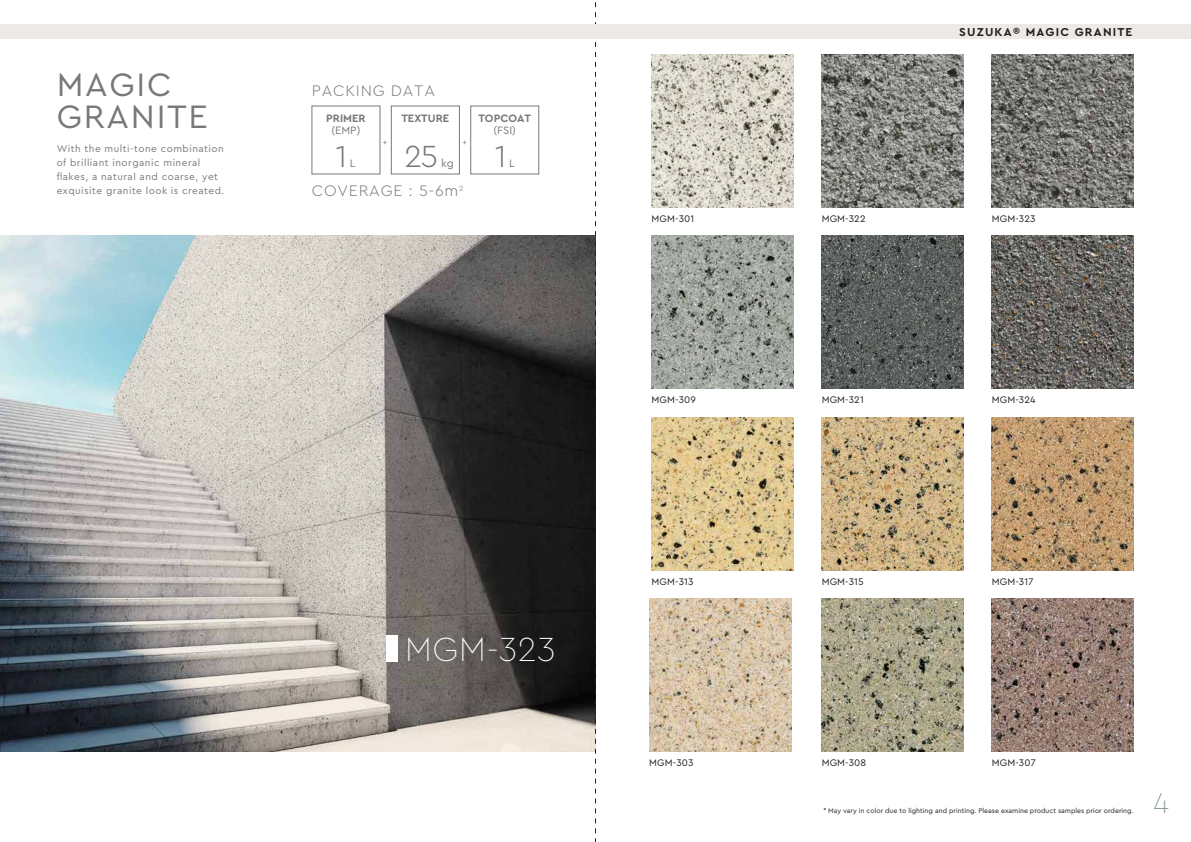
<style>
.page{position:relative;width:1191px;height:842px;background:#fff}
.page>*{position:absolute;margin:0;border:0;box-sizing:border-box;transform-origin:0 0}
.t1{font:100 35px "Cera Pro";letter-spacing:.01em;color:#fff}
.t2{font:34px/32px "Cera Pro";letter-spacing:.05em;color:#77787b}
.t3{font:300 32px "Cera Pro";color:#77787b}
.t4{font:100 30px "Cera Pro";color:#839097}
.t5{font:300 16px "Cera Pro";letter-spacing:.05em;color:#77787b}
.t6{font:700 12px "Cera Pro";letter-spacing:.1em;color:#231f20}
.t7{font:700 11.2px "Cera Pro";color:#77787b}
.t8{font:11.2px "Cera Pro";color:#77787b}
.t9{font:10px/14px "Cera Pro";letter-spacing:.05em;color:#77787b}
.t10{font:10px "Cera Pro";letter-spacing:.01em;color:#231f20}
.t11{font:8px "Cera Pro";color:#77787b}
.t12{font:7px "Cera Pro";color:#231f20}
</style>
<div class="page">
<img style="left:991px;top:599px;width:142px;height:153px">
<img style="left:651px;top:417px;width:142px;height:153px">
<img style="left:821px;top:417px;width:142px;height:153px">
<img style="left:991px;top:417px;width:142px;height:153px">
<img style="left:0;top:236px;width:595px;height:516px">
<svg style="left:595px;top:2px;width:1px;height:840px"></svg>
<img style="left:651px;top:236px;width:142px;height:153px">
<img style="left:651px;top:54px;width:142px;height:153px">
<img style="left:821px;top:54px;width:142px;height:153px">
<img style="left:991px;top:54px;width:142px;height:153px">
<img style="left:821px;top:599px;width:142px;height:153px">
<img style="left:821px;top:236px;width:142px;height:153px">
<img style="left:991px;top:236px;width:142px;height:153px">
<img style="left:649px;top:599px;width:142px;height:153px">
<div style="left:0;top:24px;width:1191px;height:15px;background:#ece9e7"></div>
<div style="left:386px;top:635px;width:12px;height:27px;background:#fff"></div>
<div style="left:470px;top:106px;width:69px;height:68px;border:1px solid #77787b"></div>
<h2 class="t2" style="left:57px;top:67px;width:153px">MAGIC<br>GRANITE</h2>
<p class="t9" style="left:57px;top:141px;width:169px">With the multi-tone combination of brilliant inorganic mineral flakes, a natural and coarse, yet exquisite granite look is created.</p>
<h3 class="t5" style="left:312px;top:80px;width:125px">PACKING DATA</h3>
<p class="t7" style="left:326px;top:111px;width:41px">PRIMER</p>
<p class="t8" style="left:331px;top:122px;width:31px">(EMP)</p>
<h3 class="t3" style="left:335px;top:135px;width:13px">1</h3>
<p class="t8" style="left:350px;top:155px;width:7px">L</p>
<p class="t7" style="left:401px;top:111px;width:49px">TEXTURE</p>
<h3 class="t3" style="left:404px;top:135px;width:35px">25</h3>
<p class="t11" style="left:383px;top:137px;width:6px">+</p>
<p class="t11" style="left:462px;top:137px;width:6px">+</p>
<p class="t8" style="left:441px;top:155px;width:14px">kg</p>
<h3 class="t5" style="left:312px;top:180px;width:153px">COVERAGE : 5-6m<sup>2</sup></h3>
<p class="t7" style="left:478px;top:111px;width:54px">TOPCOAT</p>
<p class="t8" style="left:493px;top:122px;width:24px">(FSI)</p>
<p class="t8" style="left:509px;top:155px;width:7px">L</p>
<h3 class="t3" style="left:495px;top:135px;width:13px">1</h3>
<h1 class="t1" style="left:405px;top:626px;width:152px">MGM-323</h1>
<p class="t6" style="left:959px;top:24px;width:175px">SUZUKA® MAGIC GRANITE</p>
<p class="t10" style="left:651px;top:212px;width:44px">MGM-301</p>
<p class="t10" style="left:821px;top:212px;width:45px">MGM-322</p>
<p class="t10" style="left:991px;top:212px;width:45px">MGM-323</p>
<p class="t10" style="left:651px;top:393px;width:46px">MGM-309</p>
<p class="t10" style="left:821px;top:393px;width:44px">MGM-321</p>
<p class="t10" style="left:991px;top:393px;width:45px">MGM-324</p>
<p class="t10" style="left:651px;top:575px;width:43px">MGM-313</p>
<p class="t10" style="left:821px;top:574px;width:44px">MGM-315</p>
<p class="t10" style="left:991px;top:574px;width:43px">MGM-317</p>
<p class="t10" style="left:649px;top:756px;width:46px">MGM-303</p>
<p class="t10" style="left:821px;top:756px;width:46px">MGM-308</p>
<p class="t10" style="left:991px;top:756px;width:45px">MGM-307</p>
<p class="t12" style="left:823px;top:805px;width:312px">* May vary in color due to lighting and printing. Please examine product samples prior ordering.</p>
<h3 class="t4" style="left:1153px;top:782px;width:17px">4</h3>
</div>
